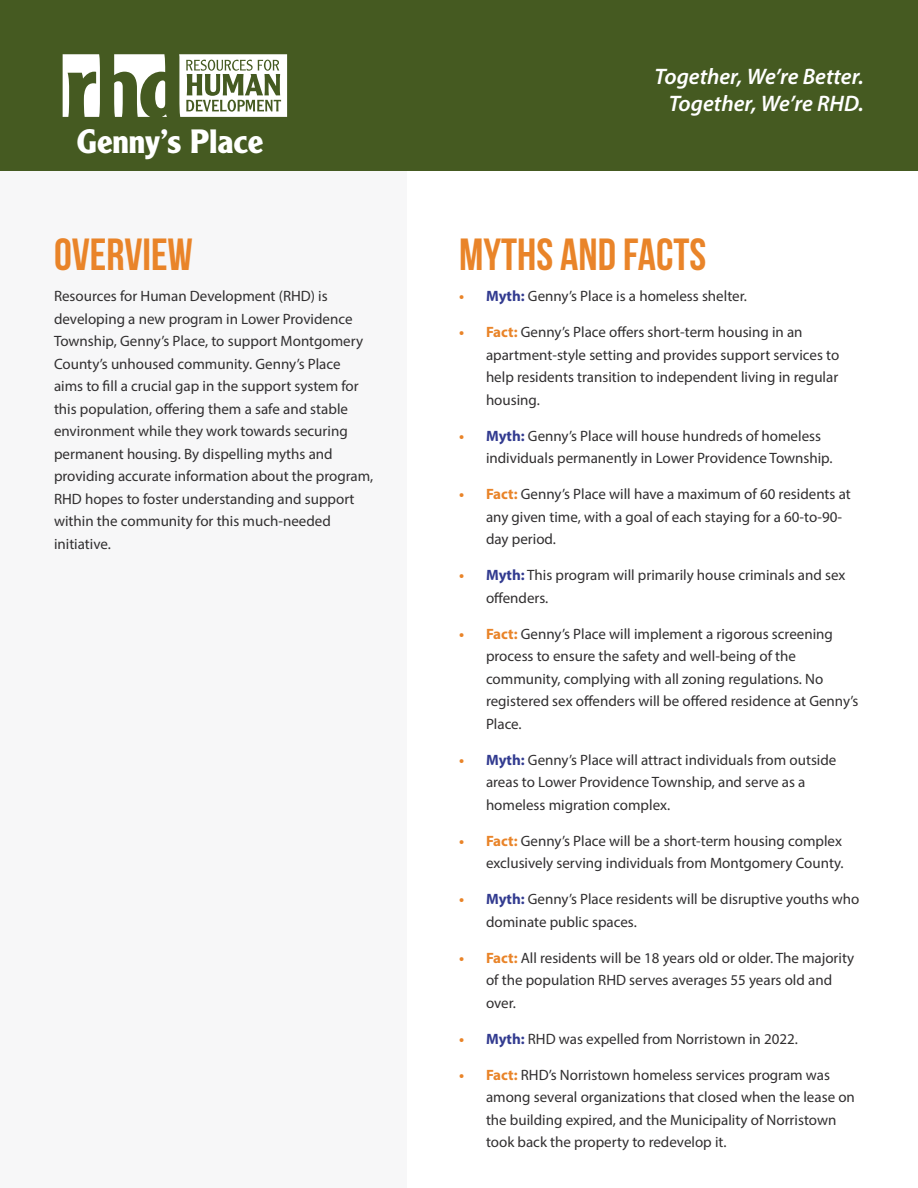
<style>
.page{position:relative;width:918px;height:1188px;background:#fff}
.page>*{position:absolute;margin:0;border:0;box-sizing:border-box;transform-origin:0 0}
.t1{font:700 45px "Bebas Neue";color:#e98429}
.t2{font:700 33px "Clearface Gothic LT Std";color:#fff}
.tag_line{font:italic 600 22.5px "Myriad Pro";color:#fff}
.Body{font:15px/22.5px "Myriad Pro";color:#312f30}
.s1{font-weight:700;color:#e98429}
.s2{font-weight:700;color:#323b90}
</style>
<div class="page">
<div style="left:0;top:0;width:406px;height:1188px;background:#f7f7f8"></div>
<div style="left:0;top:0;width:918px;height:171px;background:#455a21"></div>
<svg style="left:63px;top:54px;width:224px;height:63px"></svg>
<p class="t2" style="left:77px;top:122px;width:187px">Genny’s Place</p>
<p class="t1" style="left:54px;top:230px;width:140px">OVERVIEW</p>
<p class="Body" style="left:54px;top:284px;width:321px">Resources for Human Development (RHD) is developing a new program in Lower Providence Township, Genny’s Place, to support Montgomery County’s unhoused community. Genny’s Place aims to fill a crucial gap in the support system for this population, offering them a safe and stable environment while they work towards securing permanent housing. By dispelling myths and providing accurate information about the program, RHD hopes to foster understanding and support within the community for this much-needed initiative.</p>
<p class="tag_line" style="left:655px;top:62px;width:211px">Together, We’re Better.</p>
<p class="tag_line" style="left:669px;top:89px;width:197px">Together, We’re RHD.</p>
<p class="t1" style="left:459px;top:230px;width:249px">MYTHS AND FACTS</p>
<p class="Body" style="left:459px;top:284px;width:289px"><span class="s1">•</span> <span class="s2">Myth:</span> Genny’s Place is a homeless shelter.</p>
<p class="Body" style="left:486px;top:320px;width:355px;text-indent:-27px"><span class="s1">• Fact:</span> Genny’s Place offers short-term housing in an apartment-style setting and provides support services to help residents transition to independent living in regular housing.</p>
<p class="Body" style="left:486px;top:424px;width:348px;text-indent:-27px"><span class="s1">•</span> <span class="s2">Myth:</span> Genny’s Place will house hundreds of homeless individuals permanently in Lower Providence Township.</p>
<p class="Body" style="left:486px;top:482px;width:366px;text-indent:-27px"><span class="s1">• Fact:</span> Genny’s Place will have a maximum of 60 residents at any given time, with a goal of each staying for a 60-to-90- day period.</p>
<p class="Body" style="left:486px;top:563px;width:361px;text-indent:-27px"><span class="s1">•</span> <span class="s2">Myth:</span> This program will primarily house criminals and sex offenders.</p>
<p class="Body" style="left:486px;top:622px;width:374px;text-indent:-27px"><span class="s1">• Fact:</span> Genny’s Place will implement a rigorous screening process to ensure the safety and well-being of the community, complying with all zoning regulations. No registered sex offenders will be offered residence at Genny’s Place.</p>
<p class="Body" style="left:486px;top:748px;width:352px;text-indent:-27px"><span class="s1">•</span> <span class="s2">Myth:</span> Genny’s Place will attract individuals from outside areas to Lower Providence Township, and serve as a homeless migration complex.</p>
<p class="Body" style="left:459px;top:829px;width:386px;text-align:right"><span class="s1">• Fact:</span> Genny’s Place will be a short-term housing complex exclusively serving individuals from Montgomery County.</p>
<p class="Body" style="left:486px;top:887px;width:375px;text-indent:-27px"><span class="s1">•</span> <span class="s2">Myth:</span> Genny’s Place residents will be disruptive youths who dominate public spaces.</p>
<p class="Body" style="left:486px;top:946px;width:370px;text-indent:-27px"><span class="s1">• Fact:</span> All residents will be 18 years old or older. The majority of the population RHD serves averages 55 years old and over.</p>
<p class="Body" style="left:459px;top:1027px;width:340px"><span class="s1">•</span> <span class="s2">Myth:</span> RHD was expelled from Norristown in 2022.</p>
<p class="Body" style="left:486px;top:1063px;width:370px;text-indent:-27px"><span class="s1">• Fact:</span> RHD’s Norristown homeless services program was among several organizations that closed when the lease on the building expired, and the Municipality of Norristown took back the property to redevelop it.</p>
</div>
